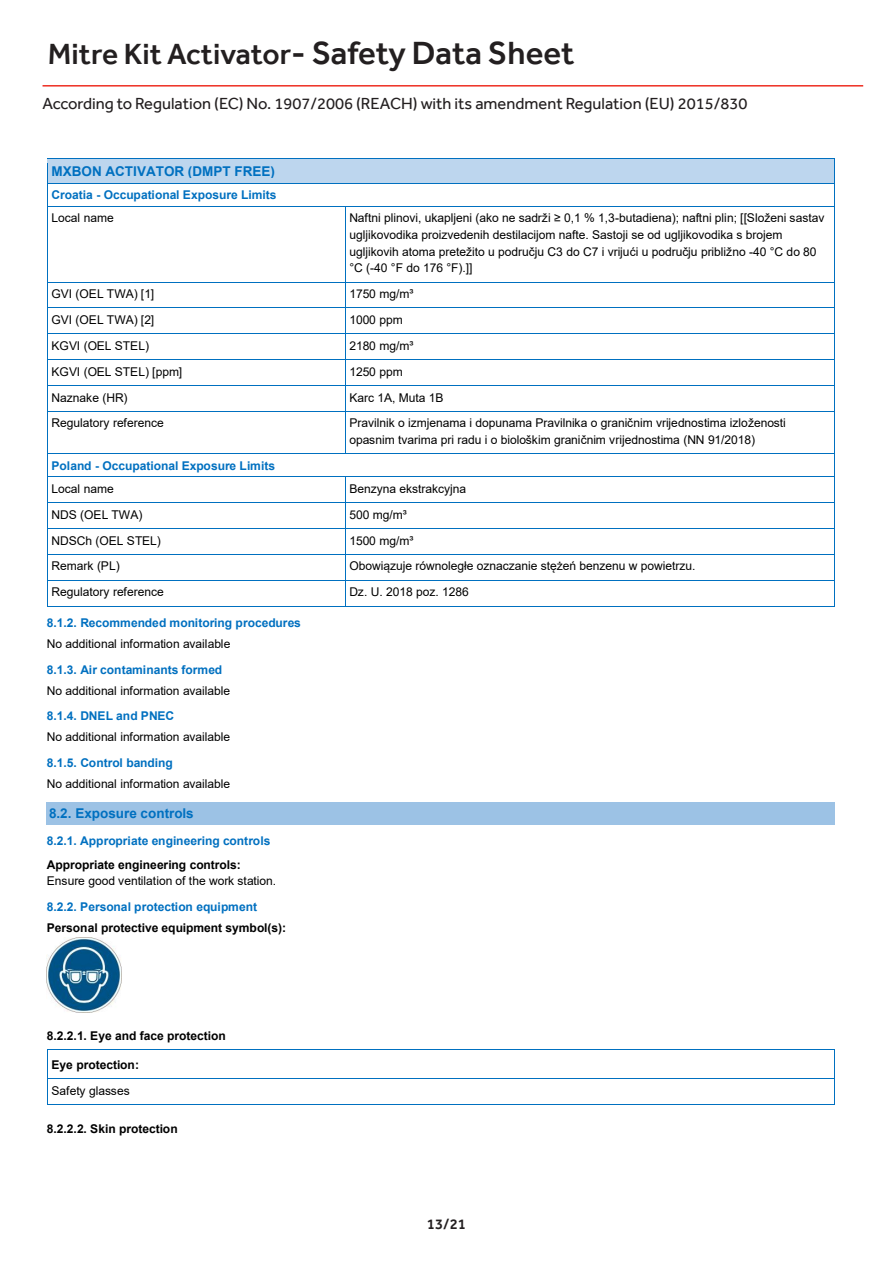
<style>
.page{position:relative;width:893px;height:1263px;background:#fff}
.page>*{position:absolute;margin:0;border:0;box-sizing:border-box;transform-origin:0 0}
.DOP_Header{font:500 30px "Effra";color:#231f20}
.TIM_Header_-_Black{font:16.5px "Effra";color:#231f20}
.t1{font:500 15px "Effra";color:#231f20}
.t2{font:700 13.5px "Arial";color:#0070c0}
.t3{font:12px/16.5px "Arial";letter-spacing:-.005em;color:#000}
.t4{font:700 12px/23.1px "Arial";color:#0070c0}
.t5{font:700 12px/25.8px "Arial";letter-spacing:-.005em;color:#000}
.t6{font:10.5px "Arial";color:#000}
.s1{font-size:33px}
.s2{font-weight:400;color:#000}
.s3{font-weight:700;color:#0070c0}
.s4{color:#000}
.s5{font-weight:400}
</style>
<div class="page">
<hr style="left:43px;top:85px;width:820px;height:2px;background:#ee2e22">
<div style="left:52px;top:163px;width:778px;height:16px;background:#bdd6ee"></div>
<hr style="left:48px;top:158px;width:786px;height:1px;background:#0070c0">
<hr style="left:48px;top:159px;width:786px;height:4px;background:#bdd6ee">
<hr style="left:47px;top:179px;width:787px;height:4px;background:#bdd6ee">
<hr style="left:48px;top:183px;width:786px;height:1px;background:#0070c0">
<svg style="left:47px;top:158px;width:1px;height:53px"></svg>
<hr style="left:48px;top:206px;width:297px;height:1px;background:#0070c0">
<hr style="left:345px;top:206px;width:489px;height:1px;background:#0070c0">
<svg style="left:834px;top:158px;width:1px;height:53px"></svg>
<hr style="left:47px;top:211px;width:1px;height:71px;background:#0070c0">
<hr style="left:345px;top:211px;width:1px;height:71px;background:#0070c0">
<hr style="left:834px;top:211px;width:1px;height:71px;background:#0070c0">
<hr style="left:48px;top:282px;width:297px;height:1px;background:#0070c0">
<hr style="left:345px;top:282px;width:489px;height:1px;background:#0070c0">
<hr style="left:48px;top:308px;width:297px;height:1px;background:#0070c0">
<hr style="left:345px;top:308px;width:489px;height:1px;background:#0070c0">
<hr style="left:48px;top:333px;width:297px;height:1px;background:#0070c0">
<hr style="left:345px;top:333px;width:489px;height:1px;background:#0070c0">
<hr style="left:48px;top:359px;width:297px;height:1px;background:#0070c0">
<hr style="left:345px;top:359px;width:489px;height:1px;background:#0070c0">
<hr style="left:48px;top:385px;width:297px;height:1px;background:#0070c0">
<hr style="left:345px;top:385px;width:489px;height:1px;background:#0070c0">
<svg style="left:47px;top:282px;width:1px;height:134px"></svg>
<hr style="left:48px;top:411px;width:297px;height:1px;background:#0070c0">
<svg style="left:345px;top:283px;width:1px;height:133px"></svg>
<hr style="left:345px;top:411px;width:489px;height:1px;background:#0070c0">
<svg style="left:834px;top:282px;width:1px;height:134px"></svg>
<hr style="left:47px;top:416px;width:1px;height:37px;background:#0070c0">
<hr style="left:345px;top:416px;width:1px;height:37px;background:#0070c0">
<hr style="left:834px;top:416px;width:1px;height:37px;background:#0070c0">
<hr style="left:48px;top:453px;width:297px;height:1px;background:#0070c0">
<hr style="left:345px;top:453px;width:489px;height:1px;background:#0070c0">
<hr style="left:48px;top:476px;width:297px;height:1px;background:#0070c0">
<hr style="left:345px;top:476px;width:489px;height:1px;background:#0070c0">
<hr style="left:48px;top:502px;width:297px;height:1px;background:#0070c0">
<hr style="left:345px;top:502px;width:489px;height:1px;background:#0070c0">
<hr style="left:48px;top:528px;width:297px;height:1px;background:#0070c0">
<hr style="left:345px;top:528px;width:489px;height:1px;background:#0070c0">
<hr style="left:48px;top:554px;width:297px;height:1px;background:#0070c0">
<hr style="left:345px;top:554px;width:489px;height:1px;background:#0070c0">
<hr style="left:48px;top:580px;width:297px;height:1px;background:#0070c0">
<hr style="left:345px;top:580px;width:489px;height:1px;background:#0070c0">
<svg style="left:47px;top:453px;width:1px;height:154px"></svg>
<hr style="left:48px;top:606px;width:297px;height:1px;background:#0070c0">
<svg style="left:345px;top:477px;width:1px;height:129px"></svg>
<hr style="left:345px;top:606px;width:489px;height:1px;background:#0070c0">
<svg style="left:834px;top:453px;width:1px;height:154px"></svg>
<div style="left:47px;top:803px;width:787px;height:21px;background:#9cc2e5"></div>
<hr style="left:47px;top:802px;width:787px;height:1px;background:#9cc2e5">
<hr style="left:47px;top:824px;width:787px;height:1px;background:#9cc2e5">
<svg style="left:46px;top:802px;width:1px;height:23px"></svg>
<svg style="left:834px;top:802px;width:1px;height:23px"></svg>
<hr style="left:48px;top:1049px;width:786px;height:1px;background:#0070c0">
<hr style="left:48px;top:1078px;width:786px;height:1px;background:#0070c0">
<svg style="left:47px;top:1049px;width:1px;height:56px"></svg>
<hr style="left:48px;top:1104px;width:786px;height:1px;background:#0070c0">
<svg style="left:834px;top:1049px;width:1px;height:56px"></svg>
<img style="left:47px;top:937px;width:75px;height:75px">
<p class="DOP_Header" style="left:48px;top:36px;width:528px">Mitre Kit Activator<span class="s1">- Safety Data Sheet</span></p>
<p class="TIM_Header_-_Black" style="left:43px;top:93px;width:706px">According to Regulation (EC) No. 1907/2006 (REACH) with its amendment Regulation (EU) 2015/830</p>
<p class="t2" style="left:52px;top:162px;width:225px">MXBON ACTIVATOR (DMPT FREE)</p>
<p class="t4" style="left:52px;top:184px;width:227px">Croatia - Occupational Exposure Limits<br><span class="s2">Local name</span></p>
<p class="t3" style="left:349px;top:210px;width:477px">Naftni plinovi, ukapljeni (ako ne sadrži ≥ 0,1 % 1,3-butadiena); naftni plin; [[Složeni sastav ugljikovodika proizvedenih destilacijom nafte. Sastoji se od ugljikovodika s brojem ugljikovih atoma pretežito u području C3 do C7 i vrijući u području približno -40 °C do 80 °C (-40 °F do 176 °F).]]</p>
<p class="t3" style="left:52px;top:285px;width:104px">GVI (OEL TWA) [1]</p>
<p class="t3" style="left:349px;top:285px;width:66px">1750 mg/m³</p>
<p class="t3" style="left:52px;top:311px;width:104px">GVI (OEL TWA) [2]</p>
<p class="t3" style="left:349px;top:311px;width:55px">1000 ppm</p>
<p class="t3" style="left:52px;top:337px;width:99px">KGVI (OEL STEL)</p>
<p class="t3" style="left:349px;top:337px;width:66px">2180 mg/m³</p>
<p class="t3" style="left:52px;top:363px;width:132px">KGVI (OEL STEL) [ppm]</p>
<p class="t3" style="left:349px;top:363px;width:55px">1250 ppm</p>
<p class="t3" style="left:52px;top:389px;width:78px">Naznake (HR)</p>
<p class="t3" style="left:349px;top:389px;width:96px">Karc 1A, Muta 1B</p>
<p class="t3" style="left:52px;top:415px;width:114px">Regulatory reference</p>
<p class="t3" style="left:349px;top:415px;width:438px">Pravilnik o izmjenama i dopunama Pravilnika o graničnim vrijednostima izloženosti opasnim tvarima pri radu i o biološkim graničnim vrijednostima (NN 91/2018)</p>
<p class="t4" style="left:52px;top:454px;width:225px">Poland - Occupational Exposure Limits<br><span class="s2">Local name</span></p>
<p class="t3" style="left:349px;top:480px;width:118px">Benzyna ekstrakcyjna</p>
<p class="t3" style="left:52px;top:506px;width:92px">NDS (OEL TWA)</p>
<p class="t3" style="left:349px;top:506px;width:59px">500 mg/m³</p>
<p class="t3" style="left:52px;top:532px;width:111px">NDSCh (OEL STEL)</p>
<p class="t3" style="left:349px;top:532px;width:66px">1500 mg/m³</p>
<p class="t3" style="left:52px;top:558px;width:70px">Remark (PL)</p>
<p class="t3" style="left:349px;top:558px;width:348px">Obowiązuje równoległe oznaczanie stężeń benzenu w powietrzu.</p>
<p class="t3" style="left:52px;top:584px;width:114px">Regulatory reference</p>
<p class="t3" style="left:349px;top:584px;width:121px">Dz. U. 2018 poz. 1286</p>
<p class="t4" style="left:47px;top:612px;width:256px;line-height:21px">8.1.2. Recommended monitoring procedures<br><span class="s2">No additional information available</span></p>
<p class="t3" style="left:47px;top:659px;width:185px;line-height:21px"><span class="s3">8.1.3. Air contaminants formed<br></span>No additional information available</p>
<p class="t3" style="left:47px;top:705px;width:185px;line-height:21px"><span class="s3">8.1.4. DNEL and PNEC<br></span>No additional information available</p>
<p class="t3" style="left:47px;top:752px;width:185px;line-height:21px"><span class="s3">8.1.5. Control banding<br></span>No additional information available</p>
<p class="t2" style="left:49px;top:804px;width:146px">8.2. Exposure controls</p>
<p class="t4" style="left:47px;top:829px;width:225px;line-height:24.2px">8.2.1. Appropriate engineering controls<br><span class="s4">Appropriate engineering controls:</span></p>
<p class="t3" style="left:47px;top:868px;width:231px;line-height:25.5px">Ensure good ventilation of the work station.<br><span class="s3">8.2.2. Personal protection equipment</span></p>
<p class="t5" style="left:47px;top:915px;width:241px">Personal protective equipment symbol(s):</p>
<p class="t5" style="left:47px;top:1023px;width:180px">8.2.2.1. Eye and face protection</p>
<p class="t5" style="left:52px;top:1052px;width:89px">Eye protection:<br><span class="s5">Safety glasses</span></p>
<p class="t5" style="left:47px;top:1116px;width:132px">8.2.2.2. Skin protection</p>
<p class="t1" style="left:427px;top:1215px;width:41px">13/21</p>
<p class="t6" style="left:411px;top:1216px;width:60px">EN (English)</p>
</div>
